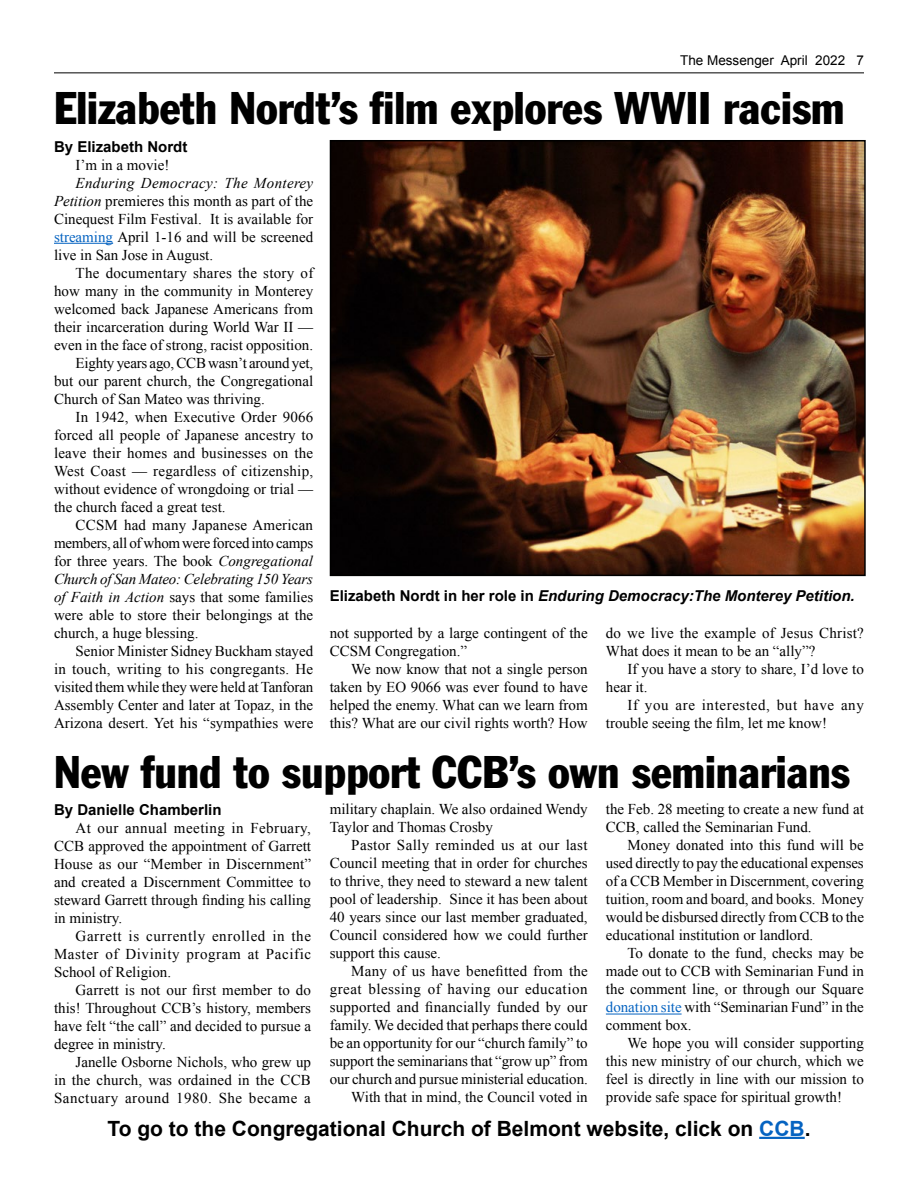
<style>
.page{position:relative;width:918px;height:1188px;background:#fff}
.page>*{position:absolute;margin:0;border:0;box-sizing:border-box;transform-origin:0 0}
.t1{font:condensed 45px "Franklin Gothic";color:#000}
.t2{font:700 21px "Arial";color:#000}
.t3{font:15px/18px "Times New Roman";color:#000;text-align:justify}
.t4{font:15px "Times New Roman";letter-spacing:.02em;color:#000}
.t5{font:italic 700 15px "Arial";color:#000}
.t6{font:15px/18px "Times New Roman";letter-spacing:.04em;color:#000}
.t7{font:700 15px "Arial";color:#000}
.t8{font:italic 15px "Times New Roman";letter-spacing:-.01em;color:#000}
.t9{font:13.5px "Arial";color:#000}
.s1{font-style:italic}
.s2{color:#0563c1}
.s3{font-style:normal}
</style>
<div class="page">
<hr style="left:54px;top:73px;width:810px;height:1px;background:#000">
<hr style="left:759px;top:1137px;width:46px;height:2px;background:#0563c1">
<hr style="left:54px;top:243px;width:59px;height:1px;background:#0563c1">
<img style="left:333px;top:143px;width:530px;height:430px">
<div style="left:330px;top:140px;width:536px;height:436px;border:2px solid #000"></div>
<hr style="left:606px;top:1014px;width:76px;height:1px;background:#0563c1">
<p class="t9" style="left:680px;top:51px;width:185px">The Messenger April 2022 7</p>
<h1 class="t1" style="left:54px;top:81px;width:792px">Elizabeth Nordt’s film explores WWII racism</h1>
<p class="t7" style="left:54px;top:137px;width:135px">By Elizabeth Nordt</p>
<p class="t3" style="left:76px;top:155px;width:95px">I’m in a movie!</p>
<p class="t3" style="left:54px;top:173px;width:261px;text-indent:22px"><span class="s1">Enduring Democracy: The Monterey Petition</span> premieres this month as part of the Cinequest Film Festival. It is available for <span class="s2">streaming</span> April 1-16 and will be screened live in San Jose in August.</p>
<p class="t4" style="left:76px;top:263px;width:239px">The documentary shares the story of</p>
<p class="t3" style="left:54px;top:281px;width:261px">how many in the community in Monterey</p>
<p class="t3" style="left:54px;top:299px;width:261px">welcomed back Japanese Americans from</p>
<p class="t3" style="left:54px;top:317px;width:261px">their incarceration during World War II —</p>
<p class="t3" style="left:54px;top:335px;width:261px">even in the face of strong, racist opposition.</p>
<p class="t3" style="left:76px;top:353px;width:239px">Eighty years ago, CCB wasn’t around yet,</p>
<p class="t3" style="left:54px;top:371px;width:261px">but our parent church, the Congregational</p>
<p class="t3" style="left:54px;top:389px;width:212px">Church of San Mateo was thriving.</p>
<p class="t3" style="left:76px;top:407px;width:239px">In 1942, when Executive Order 9066</p>
<p class="t3" style="left:54px;top:425px;width:261px">forced all people of Japanese ancestry to</p>
<p class="t3" style="left:54px;top:443px;width:261px">leave their homes and businesses on the</p>
<p class="t4" style="left:54px;top:461px;width:261px">West Coast — regardless of citizenship,</p>
<p class="t3" style="left:54px;top:479px;width:261px">without evidence of wrongdoing or trial —</p>
<p class="t3" style="left:54px;top:497px;width:173px">the church faced a great test.</p>
<p class="t3" style="left:76px;top:515px;width:239px">CCSM had many Japanese American</p>
<p class="t3" style="left:54px;top:533px;width:261px">members, all of whom were forced into camps</p>
<p class="t3" style="left:54px;top:551px;width:261px">for three years. The book <span class="s1">Congregational</span></p>
<p class="t8" style="left:54px;top:568px;width:261px">Church of San Mateo: Celebrating 150 Years</p>
<p class="t3" style="left:54px;top:587px;width:261px"><span class="s1">of Faith in Action</span> says that some families</p>
<p class="t3" style="left:54px;top:605px;width:261px">were able to store their belongings at the</p>
<p class="t3" style="left:54px;top:623px;width:146px">church, a huge blessing.</p>
<p class="t3" style="left:76px;top:641px;width:239px">Senior Minister Sidney Buckham stayed</p>
<p class="t4" style="left:54px;top:659px;width:261px">in touch, writing to his congregants. He</p>
<p class="t3" style="left:54px;top:677px;width:261px">visited them while they were held at Tanforan</p>
<p class="t3" style="left:54px;top:695px;width:261px">Assembly Center and later at Topaz, in the</p>
<p class="t3" style="left:54px;top:713px;width:261px">Arizona desert. Yet his “sympathies were</p>
<p class="t5" style="left:330px;top:586px;width:527px"><span class="s3">Elizabeth Nordt in her role in</span> Enduring Democracy:The Monterey Petition.</p>
<p class="t3" style="left:330px;top:624px;width:260px">not supported by a large contingent of the<br>CCSM Congregation.”</p>
<p class="t3" style="left:330px;top:660px;width:260px;text-indent:22px">We now know that not a single person taken by EO 9066 was ever found to have helped the enemy. What can we learn from this? What are our civil rights worth? How</p>
<p class="t3" style="left:606px;top:624px;width:259px">do we live the example of Jesus Christ?<br>What does it mean to be an “ally”?</p>
<p class="t3" style="left:606px;top:660px;width:259px;text-indent:22px">If you have a story to share, I’d love to hear it.</p>
<p class="t6" style="left:606px;top:696px;width:260px;text-indent:22px">If you are interested, but have any trouble seeing the film, let me know!</p>
<h1 class="t1" style="left:54px;top:745px;width:798px">New fund to support CCB’s own seminarians</h1>
<p class="t7" style="left:54px;top:800px;width:169px">By Danielle Chamberlin</p>
<p class="t3" style="left:54px;top:819px;width:259px;text-indent:22px">At our annual meeting in February, CCB approved the appointment of Garrett House as our “Member in Discernment” and created a Discernment Committee to steward Garrett through finding his calling in ministry.</p>
<p class="t3" style="left:54px;top:927px;width:259px;text-indent:22px">Garrett is currently enrolled in the Master of Divinity program at Pacific School of Religion.</p>
<p class="t3" style="left:54px;top:981px;width:259px;text-indent:22px">Garrett is not our first member to do this! Throughout CCB’s history, members have felt “the call” and decided to pursue a degree in ministry.</p>
<p class="t3" style="left:54px;top:1053px;width:259px;text-indent:22px">Janelle Osborne Nichols, who grew up in the church, was ordained in the CCB Sanctuary around 1980. She became a</p>
<p class="t3" style="left:330px;top:800px;width:260px">military chaplain. We also ordained Wendy<br>Taylor and Thomas Crosby</p>
<p class="t3" style="left:330px;top:836px;width:260px;text-indent:22px">Pastor Sally reminded us at our last Council meeting that in order for churches to thrive, they need to steward a new talent pool of leadership. Since it has been about 40 years since our last member graduated, Council considered how we could further support this cause.</p>
<p class="t3" style="left:330px;top:962px;width:260px;text-align:right">Many of us have benefitted from the great blessing of having our education supported and financially funded by our family. We decided that perhaps there could be an opportunity for our “church family” to support the seminarians that “grow up” from our church and pursue ministerial education.<br>With that in mind, the Council voted in</p>
<p class="t3" style="left:606px;top:800px;width:260px">the Feb. 28 meeting to create a new fund at<br>CCB, called the Seminarian Fund.</p>
<p class="t3" style="left:606px;top:836px;width:260px;text-indent:22px">Money donated into this fund will be used directly to pay the educational expenses of a CCB Member in Discernment, covering tuition, room and board, and books. Money would be disbursed directly from CCB to the educational institution or landlord.</p>
<p class="t3" style="left:606px;top:944px;width:260px;text-indent:22px">To donate to the fund, checks may be made out to CCB with Seminarian Fund in the comment line, or through our Square <span class="s2">donation site</span> with “Seminarian Fund” in the comment box.</p>
<p class="t3" style="left:606px;top:1034px;width:260px;text-indent:22px">We hope you will consider supporting this new ministry of our church, which we feel is directly in line with our mission to provide safe space for spiritual growth!</p>
<h2 class="t2" style="left:107px;top:1114px;width:705px">To go to the Congregational Church of Belmont website, click on <span class="s2">CCB</span>.</h2>
</div>
